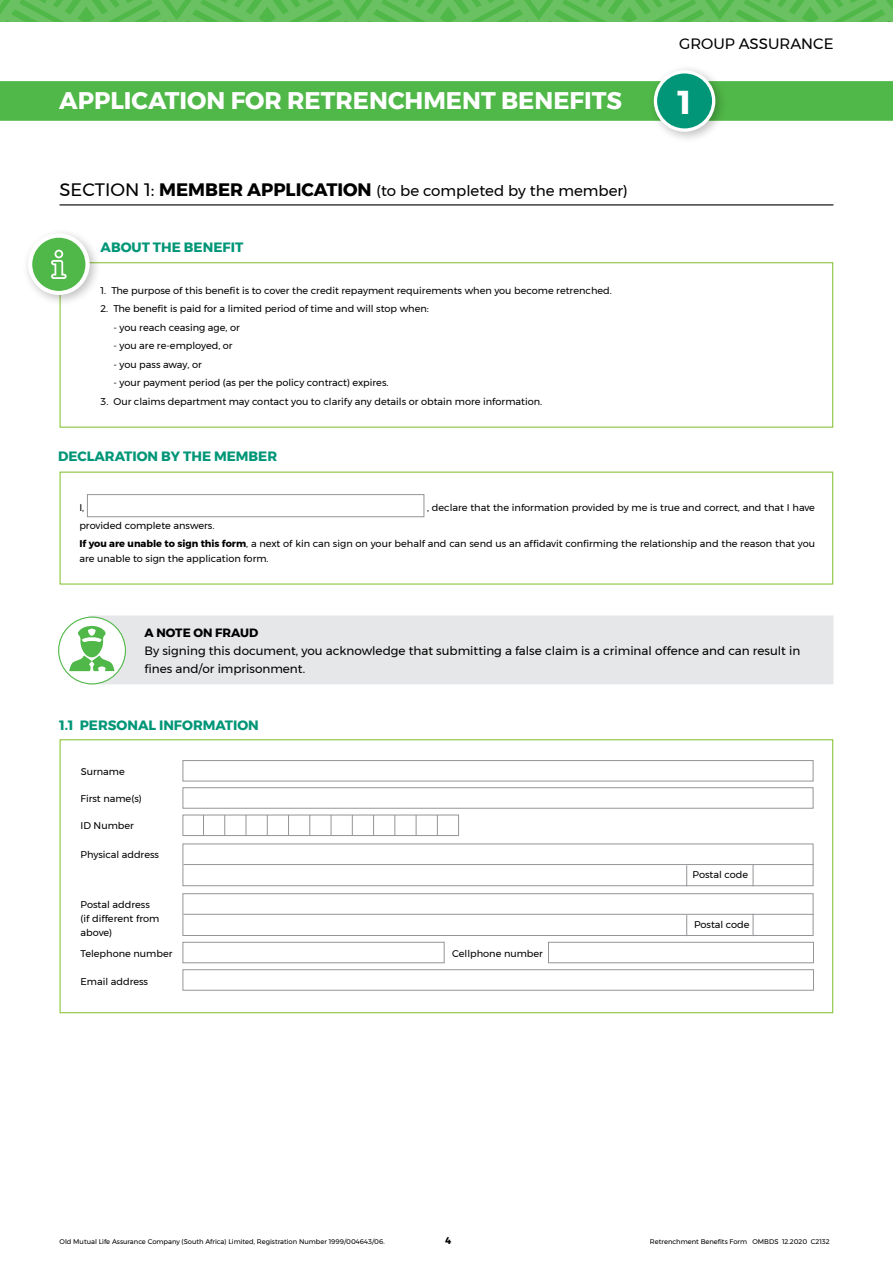
<style>
.page{position:relative;width:893px;height:1263px;background:#fff}
.page>*{position:absolute;margin:0;border:0;box-sizing:border-box;transform-origin:0 0}
.t1{font:700 33px "Montserrat";color:#fff}
.t2{font:700 24px "Montserrat";color:#fff}
.t3{font:15px "Montserrat";color:#000}
.t4{font:700 13.5px "Montserrat";color:#009677}
.t5{font:12px/18px "Montserrat";color:#000}
.t6{font:700 12px "Montserrat";color:#000}
.t7{font:9.75px/14.2px "Montserrat";color:#000}
.t8{font:700 9.75px "Montserrat";color:#000}
.t9{font:6.75px "Montserrat";color:#000}
.s1{font-size:18px}
.s2{font-weight:700;font-size:18px}
.s3{font-weight:700}
</style>
<div class="page">
<svg style="left:0;top:0;width:893px;height:22px;background:#61bd58"></svg>
<div style="left:89px;top:615px;width:744px;height:69px;background:#e6e7e8;border:2px solid #e6e7e8"></div>
<div style="left:59px;top:617px;width:66px;height:67px;background:#fff;border-radius:50%"></div>
<div style="left:58px;top:616px;width:68px;height:68px;border:1px solid #50b848;border-radius:50%"></div>
<svg style="left:69px;top:625px;width:45px;height:46px"></svg>
<div style="left:60px;top:472px;width:773px;height:113px;border:1px solid #8dc63f"></div>
<div style="left:60px;top:262px;width:773px;height:166px;border:1px solid #8dc63f"></div>
<div style="left:0;top:81px;width:893px;height:40px;background:#50b848"></div>
<svg style="left:182px;top:760px;width:632px;height:49px"></svg>
<div style="left:183px;top:815px;width:276px;height:21px;border:1px solid #939598"></div>
<svg style="left:309px;top:815px;width:1px;height:20px"></svg>
<svg style="left:288px;top:815px;width:1px;height:20px"></svg>
<svg style="left:267px;top:815px;width:1px;height:20px"></svg>
<svg style="left:246px;top:815px;width:1px;height:20px"></svg>
<svg style="left:224px;top:815px;width:1px;height:20px"></svg>
<svg style="left:203px;top:815px;width:1px;height:20px"></svg>
<svg style="left:331px;top:815px;width:1px;height:20px"></svg>
<svg style="left:352px;top:815px;width:1px;height:20px"></svg>
<svg style="left:373px;top:815px;width:1px;height:20px"></svg>
<svg style="left:394px;top:815px;width:1px;height:20px"></svg>
<svg style="left:416px;top:815px;width:1px;height:20px"></svg>
<svg style="left:437px;top:815px;width:1px;height:20px"></svg>
<div style="left:183px;top:843px;width:630px;height:43px;border:1px solid #939598"></div>
<svg style="left:686px;top:865px;width:1px;height:21px"></svg>
<svg style="left:753px;top:865px;width:1px;height:21px"></svg>
<hr style="left:184px;top:864px;width:629px;height:1px;background:#939598">
<div style="left:183px;top:893px;width:630px;height:43px;border:1px solid #939598"></div>
<hr style="left:184px;top:914px;width:629px;height:1px;background:#939598">
<svg style="left:182px;top:941px;width:263px;height:22px"></svg>
<svg style="left:548px;top:914px;width:266px;height:49px"></svg>
<svg style="left:182px;top:969px;width:632px;height:22px"></svg>
<hr style="left:60px;top:204px;width:773px;height:1px;background:#000">
<svg style="left:87px;top:494px;width:338px;height:23px"></svg>
<div style="left:648px;top:64px;width:79px;height:80px;background:#000;opacity:.25"></div>
<div style="left:655px;top:72px;width:59px;height:58px;background:#009677;border-radius:50%"></div>
<div style="left:654px;top:70px;width:61px;height:62px;border:3px solid #fff;border-radius:50%"></div>
<div style="left:22px;top:227px;width:79px;height:80px;background:#000;opacity:.25"></div>
<div style="left:28px;top:233px;width:62px;height:62px;border:3px solid #fff;border-radius:50%"></div>
<svg style="left:30px;top:235px;width:58px;height:59px"></svg>
<h2 class="t2" style="left:59px;top:82px;width:564px">APPLICATION FOR RETRENCHMENT BENEFITS</h2>
<h3 class="t3" style="left:60px;top:179px;width:570px"><span class="s1">SECTION 1:</span> <span class="s2">MEMBER APPLICATION</span> (to be completed by the member)</h3>
<h3 class="t4" style="left:101px;top:236px;width:144px">ABOUT THE BENEFIT</h3>
<p class="t7" style="left:101px;top:283px;width:513px">1. The purpose of this benefit is to cover the credit repayment requirements when you become retrenched.</p>
<p class="t7" style="left:101px;top:301px;width:330px">2. The benefit is paid for a limited period of time and will stop when:</p>
<p class="t7" style="left:113px;top:320px;width:128px">- you reach ceasing age, or</p>
<p class="t7" style="left:113px;top:338px;width:121px">- you are re-employed, or</p>
<p class="t7" style="left:113px;top:357px;width:90px">- you pass away, or</p>
<p class="t7" style="left:113px;top:375px;width:277px">- your payment period (as per the policy contract) expires.</p>
<p class="t7" style="left:101px;top:394px;width:443px">3. Our claims department may contact you to clarify any details or obtain more information.</p>
<h3 class="t4" style="left:58px;top:445px;width:221px">DECLARATION BY THE MEMBER</h3>
<h3 class="t3" style="left:679px;top:32px;width:156px">GROUP ASSURANCE</h3>
<h1 class="t1" style="left:678px;top:76px;width:15px">1</h1>
<p class="t7" style="left:79px;top:500px;width:6px">I,</p>
<p class="t7" style="left:427px;top:500px;width:389px">, declare that the information provided by me is true and correct, and that I have</p>
<p class="t7" style="left:79px;top:516px;width:737px;line-height:18.5px">provided complete answers.<br><span class="s3">If you are unable to sign this form</span>, a next of kin can sign on your behalf and can send us an affidavit confirming the relationship and the reason that you</p>
<p class="t7" style="left:79px;top:551px;width:191px">are unable to sign the application form.</p>
<p class="t6" style="left:145px;top:623px;width:115px">A NOTE ON FRAUD</p>
<p class="t5" style="left:145px;top:641px;width:657px">By signing this document, you acknowledge that submitting a false claim is a criminal offence and can result in fines and/or imprisonment.</p>
<h3 class="t4" style="left:60px;top:714px;width:201px">1.1 PERSONAL INFORMATION</h3>
<p class="t7" style="left:81px;top:764px;width:46px">Surname</p>
<p class="t7" style="left:81px;top:791px;width:63px">First name(s)</p>
<p class="t7" style="left:81px;top:818px;width:55px">ID Number</p>
<p class="t7" style="left:81px;top:847px;width:80px">Physical address</p>
<p class="t7" style="left:81px;top:897px;width:71px">Postal address</p>
<p class="t7" style="left:81px;top:911px;width:80px">(if different from above)</p>
<p class="t7" style="left:81px;top:946px;width:93px">Telephone number</p>
<p class="t7" style="left:452px;top:946px;width:92px">Cellphone number</p>
<p class="t7" style="left:81px;top:974px;width:69px">Email address</p>
<p class="t7" style="left:692px;top:867px;width:57px">Postal code</p>
<p class="t7" style="left:694px;top:917px;width:57px">Postal code</p>
<p class="t8" style="left:445px;top:1233px;width:7px">4</p>
<p class="t9" style="left:60px;top:1236px;width:327px">Old Mutual Life Assurance Company (South Africa) Limited, Registration Number 1999/004643/06.</p>
<p class="t9" style="left:650px;top:1236px;width:181px">Retrenchment Benefits Form OMBDS 12.2020 C2132</p>
</div>
